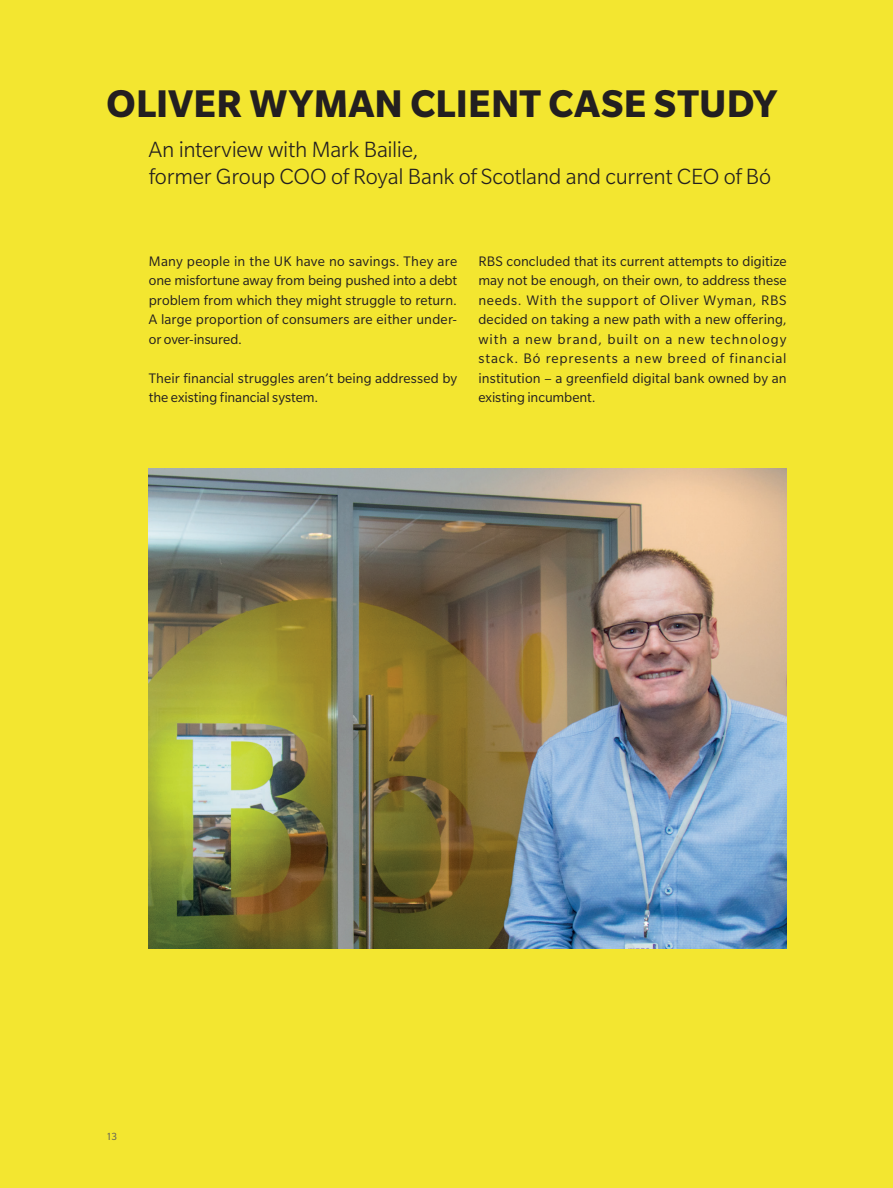
<style>
.page{position:relative;width:893px;height:1188px;background:#f3e630}
.page>*{position:absolute;margin:0;border:0;box-sizing:border-box;transform-origin:0 0}
.Heading_main{font:700 42px "Slate Pro";letter-spacing:.005em;color:#231f20}
.Heading_main-2{font:300 24px/27px "Slate Pro";letter-spacing:-.01em;color:#231f20}
.t1{font:15px/19.5px "Slate Pro";letter-spacing:.005em;color:#231f20;text-align:justify}
.t2{font:11.25px "Slate Pro";color:#57585a}
</style>
<div class="page">
<img style="left:149px;top:469px;width:638px;height:479px">
<p class="Heading_main" style="left:107px;top:80px;width:673px">OLIVER WYMAN CLIENT CASE STUDY</p>
<p class="Heading_main-2" style="left:149px;top:135px;width:624px">An interview with Mark Bailie,<br>former Group COO of Royal Bank of Scotland and current CEO of Bó</p>
<p class="t1" style="left:149px;top:251px;width:310px">Many people in the UK have no savings. They are one misfortune away from being pushed into a debt problem from which they might struggle to return.<br>A large proportion of consumers are either under&shy;or over-insured.</p>
<p class="t1" style="left:149px;top:368px;width:310px">Their financial struggles aren’t being addressed by the existing financial system.</p>
<p class="t1" style="left:478px;top:251px;width:310px">RBS concluded that its current attempts to digitize may not be enough, on their own, to address these needs. With the support of Oliver Wyman, RBS decided on taking a new path with a new offering, with a new brand, built on a new technology stack. Bó represents a new breed of financial institution – a greenfield digital bank owned by an existing incumbent.</p>
<p class="t2" style="left:106px;top:1131px;width:13px">13</p>
</div>
